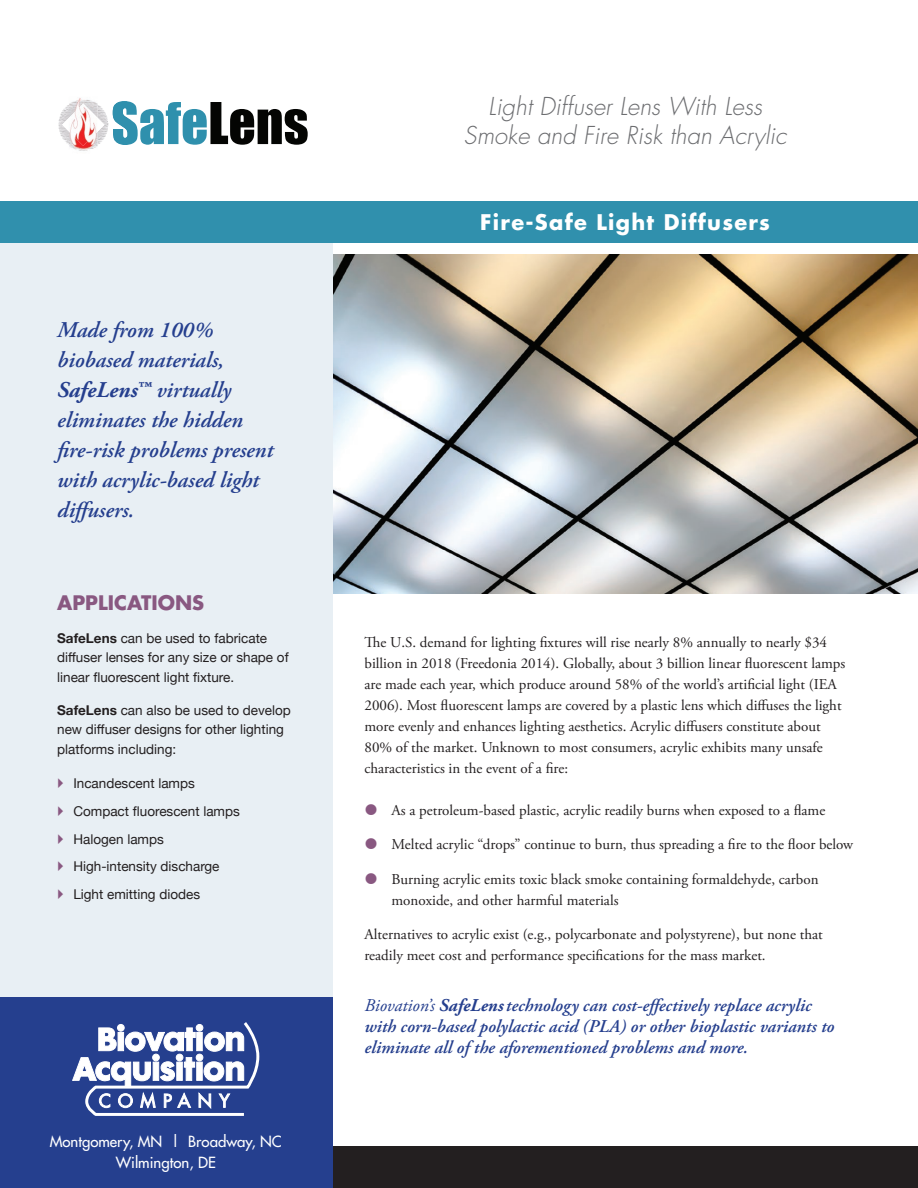
<style>
.page{position:relative;width:918px;height:1188px;background:#fff}
.page>*{position:absolute;margin:0;border:0;box-sizing:border-box;transform-origin:0 0}
.subtitle{font:italic 300 24px/28.8px "Futura";color:#6c6d70;text-align:center}
.Sidebar_quote{font:italic 600 22.5px/30px "Adobe Garamond Pro";color:#253f8e}
.t1{font:700 21px "Futura";letter-spacing:.06em;color:#fff}
.subhead{font:700 19.5px "Futura";color:#895881}
.body{font:italic 600 18px/21px "Adobe Garamond Pro";color:#253f8e}
.body-2{font:15px/21px "Adobe Garamond Pro";color:#231f20}
.t2{font:15px/21px "Futura";color:#fff;text-align:center}
.benefits{font:13.5px/19.5px "Helvetica Neue";color:#231f20}
.s1{font-weight:700}
.s2{font-weight:400}
</style>
<div class="page">
<img style="left:332px;top:254px;width:586px;height:340px">
<div style="left:0;top:233px;width:332px;height:775px;background:#e8eff4"></div>
<div style="left:0;top:1147px;width:918px;height:41px;background:#231f20"></div>
<div style="left:0;top:201px;width:918px;height:41px;background:#3090ad"></div>
<div style="left:0;top:997px;width:332px;height:191px;background:#253f8e"></div>
<svg style="left:72px;top:1022px;width:187px;height:94px"></svg>
<svg style="left:127px;top:101px;width:181px;height:44px"></svg>
<img style="left:58px;top:103px;width:55px;height:34px">
<img style="left:113px;top:101px;width:14px;height:44px">
<svg style="left:62px;top:104px;width:43px;height:42px"></svg>
<img style="left:69px;top:98px;width:28px;height:53px">
<img style="left:69px;top:104px;width:28px;height:42px">
<p class="Sidebar_quote" style="left:57px;top:316px;width:218px">Made from 100% biobased materials,<br><span class="s1">SafeLens™</span> virtually eliminates the hidden fire-risk problems present with acrylic-based light diffusers.</p>
<p class="subhead" style="left:57px;top:589px;width:149px">APPLICATIONS</p>
<p class="benefits" style="left:57px;top:629px;width:233px"><span class="s1">SafeLens</span> can be used to fabricate diffuser lenses for any size or shape of linear fluorescent light fixture.</p>
<p class="benefits" style="left:57px;top:701px;width:235px"><span class="s1">SafeLens</span> can also be used to develop new diffuser designs for other lighting platforms including:</p>
<p class="benefits" style="left:73px;top:774px;width:123px">Incandescent lamps</p>
<p class="benefits" style="left:73px;top:802px;width:168px">Compact fluorescent lamps</p>
<p class="benefits" style="left:73px;top:830px;width:92px">Halogen lamps</p>
<p class="benefits" style="left:73px;top:858px;width:148px">High-intensity discharge</p>
<p class="benefits" style="left:73px;top:885px;width:128px">Light emitting diodes</p>
<p class="t2" style="left:50px;top:1131px;width:234px">Montgomery, MN | Broadway, NC<br>Wilmington, DE</p>
<p class="subtitle" style="left:464px;top:92px;width:324px">Light Diffuser Lens With Less<br>Smoke and Fire Risk than Acrylic</p>
<p class="t1" style="left:480px;top:207px;width:291px">Fire-Safe Light Diffusers</p>
<p class="body-2" style="left:364px;top:632px;width:482px">The U.S. demand for lighting fixtures will rise nearly 8% annually to nearly $34 billion in 2018 (Freedonia 2014). Globally, about 3 billion linear fluorescent lamps are made each year, which produce around 58% of the world’s artificial light (IEA 2006). Most fluorescent lamps are covered by a plastic lens which diffuses the light more evenly and enhances lighting aesthetics. Acrylic diffusers constitute about 80% of the market. Unknown to most consumers, acrylic exhibits many unsafe characteristics in the event of a fire:</p>
<p class="body-2" style="left:392px;top:800px;width:435px">As a petroleum-based plastic, acrylic readily burns when exposed to a flame</p>
<p class="body-2" style="left:392px;top:834px;width:463px">Melted acrylic “drops” continue to burn, thus spreading a fire to the floor below</p>
<p class="body-2" style="left:392px;top:869px;width:429px">Burning acrylic emits toxic black smoke containing formaldehyde, carbon monoxide, and other harmful materials</p>
<p class="body-2" style="left:364px;top:924px;width:460px">Alternatives to acrylic exist (e.g., polycarbonate and polystyrene), but none that readily meet cost and performance specifications for the mass market.</p>
<p class="body" style="left:364px;top:996px;width:471px"><span class="s2">Biovation’s</span> <span class="s1">SafeLens</span> technology can cost-effectively replace acrylic with corn-based polylactic acid (PLA) or other bioplastic variants to eliminate all of the aforementioned problems and more.</p>
</div>
